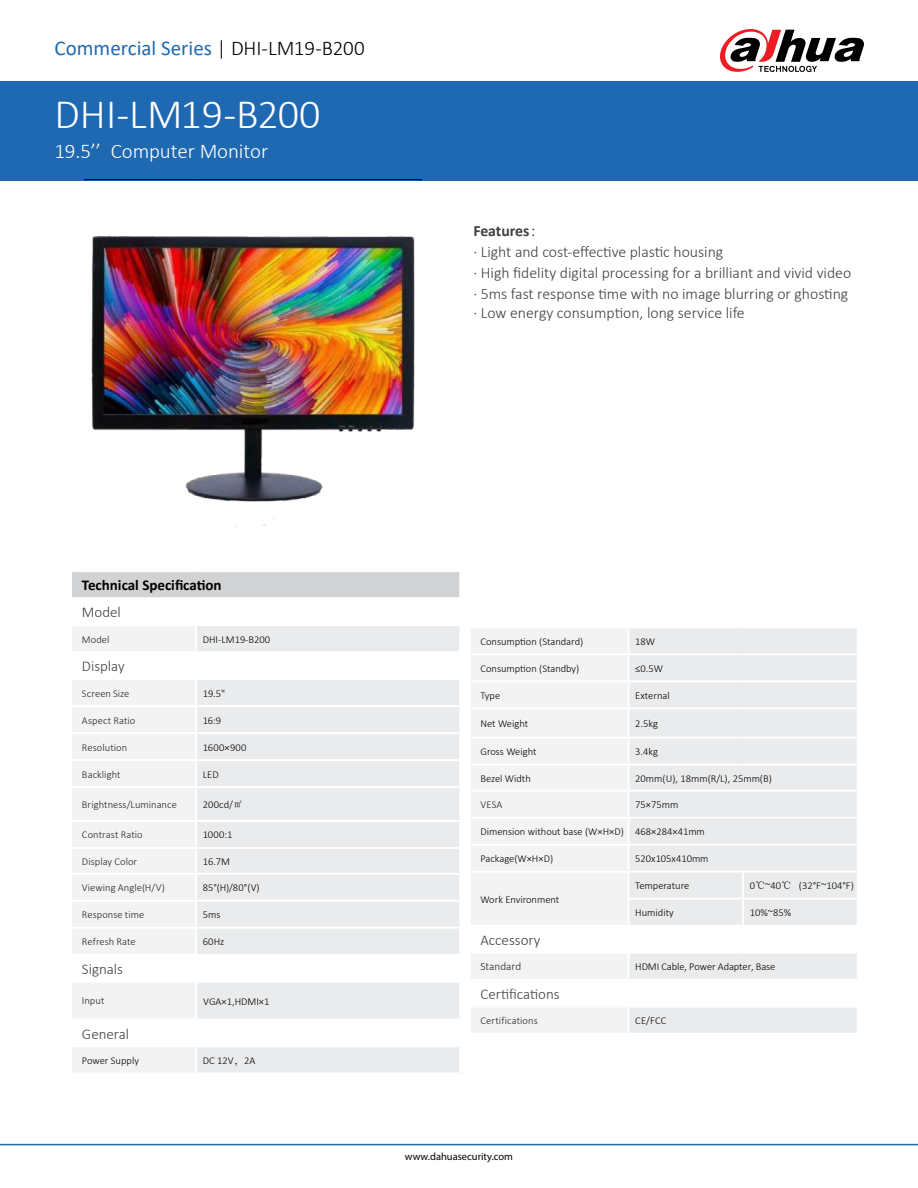
<style>
.page{position:relative;width:918px;height:1188px;background:#fff}
.page>*{position:absolute;margin:0;border:0;box-sizing:border-box;transform-origin:0 0}
.t1{font:300 42px "Calibri";color:#fff}
.t2{font:21px "Calibri";color:#1f68b2}
.t3{font:300 21px "Calibri";letter-spacing:-.005em;color:#fff}
.t4{font:300 15.75px/21px "Calibri";color:#403f41}
.t5{font:300 15px "Calibri";color:#403f41}
.t6{font:700 15px "Calibri";color:#000}
.t7{font:300 11.25px "Calibri";color:#232324}
.t8{font:300 10.5px "Calibri";color:#000}
.t9{font:300 10.5px "Calibri";letter-spacing:.005em;color:#232324}
.t10{font:10.5px "Myriad Pro";color:#000}
.s1{font-weight:300;color:#000}
.s2{font-weight:700}
.s3{font-family:"Adobe Song Std"}
.s4{font-family:"Sim Sun";font-weight:400}
</style>
<div class="page">
<div style="left:0;top:81px;width:918px;height:100px;background:#1f68b2"></div>
<hr style="left:0;top:1144px;width:918px;height:1px;background:#1f68b2">
<svg style="left:720px;top:29px;width:144px;height:43px"></svg>
<div style="left:71px;top:571px;width:389px;height:27px;background:#d1d2d4"></div>
<svg style="left:72px;top:626px;width:123px;height:392px;fill:#f3f3f4"></svg>
<svg style="left:197px;top:626px;width:262px;height:221px;background:#ecedee"></svg>
<div style="left:71px;top:706px;width:125px;height:27px;background:#f3f3f4"></div>
<div style="left:196px;top:706px;width:264px;height:27px;background:#eaebec"></div>
<div style="left:71px;top:848px;width:125px;height:26px;background:#f3f3f4"></div>
<div style="left:196px;top:848px;width:264px;height:26px;background:#eaebec"></div>
<div style="left:71px;top:874px;width:125px;height:27px;background:#f3f3f4"></div>
<div style="left:196px;top:874px;width:264px;height:27px;background:#eaebec"></div>
<div style="left:71px;top:901px;width:125px;height:27px;background:#f3f3f4"></div>
<div style="left:196px;top:901px;width:264px;height:27px;background:#eaebec"></div>
<div style="left:71px;top:928px;width:125px;height:27px;background:#f3f3f4"></div>
<div style="left:196px;top:928px;width:264px;height:27px;background:#eaebec"></div>
<div style="left:196px;top:982px;width:264px;height:37px;background:#eaebec"></div>
<div style="left:71px;top:1046px;width:125px;height:27px;background:#f3f3f4"></div>
<div style="left:196px;top:1046px;width:264px;height:27px;background:#eaebec"></div>
<hr style="left:70px;top:570px;width:126px;height:2px;background:#fff">
<hr style="left:196px;top:570px;width:265px;height:2px;background:#fff">
<hr style="left:70px;top:597px;width:126px;height:2px;background:#fff">
<hr style="left:196px;top:597px;width:265px;height:2px;background:#fff">
<hr style="left:70px;top:651px;width:126px;height:2px;background:#fff">
<hr style="left:196px;top:651px;width:265px;height:2px;background:#fff">
<hr style="left:70px;top:759px;width:126px;height:2px;background:#fff">
<hr style="left:196px;top:759px;width:265px;height:2px;background:#fff">
<hr style="left:70px;top:786px;width:126px;height:2px;background:#fff">
<hr style="left:196px;top:786px;width:265px;height:2px;background:#fff">
<hr style="left:70px;top:820px;width:126px;height:2px;background:#fff">
<hr style="left:196px;top:820px;width:265px;height:2px;background:#fff">
<hr style="left:70px;top:873px;width:126px;height:2px;background:#fff">
<hr style="left:196px;top:873px;width:265px;height:2px;background:#fff">
<hr style="left:70px;top:1072px;width:126px;height:2px;background:#fff">
<hr style="left:195px;top:983px;width:2px;height:35px;background:#fff">
<hr style="left:459px;top:983px;width:2px;height:35px;background:#fff">
<hr style="left:70px;top:927px;width:126px;height:2px;background:#fff">
<hr style="left:196px;top:927px;width:265px;height:2px;background:#fff">
<hr style="left:70px;top:954px;width:126px;height:2px;background:#fff">
<hr style="left:196px;top:954px;width:265px;height:2px;background:#fff">
<hr style="left:70px;top:981px;width:126px;height:2px;background:#fff">
<hr style="left:196px;top:981px;width:265px;height:2px;background:#fff">
<hr style="left:196px;top:1018px;width:265px;height:2px;background:#fff">
<hr style="left:196px;top:1072px;width:265px;height:2px;background:#fff">
<hr style="left:70px;top:572px;width:2px;height:25px;background:#fff">
<hr style="left:459px;top:572px;width:2px;height:25px;background:#fff">
<hr style="left:70px;top:678px;width:126px;height:2px;background:#fff">
<hr style="left:196px;top:678px;width:265px;height:2px;background:#fff">
<hr style="left:70px;top:705px;width:126px;height:2px;background:#fff">
<hr style="left:70px;top:707px;width:2px;height:25px;background:#fff">
<hr style="left:196px;top:705px;width:265px;height:2px;background:#fff">
<hr style="left:195px;top:707px;width:2px;height:25px;background:#fff">
<hr style="left:459px;top:707px;width:2px;height:25px;background:#fff">
<hr style="left:70px;top:732px;width:126px;height:2px;background:#fff">
<hr style="left:196px;top:732px;width:265px;height:2px;background:#fff">
<hr style="left:70px;top:847px;width:126px;height:2px;background:#fff">
<hr style="left:70px;top:849px;width:2px;height:24px;background:#fff">
<hr style="left:196px;top:847px;width:265px;height:2px;background:#fff">
<hr style="left:195px;top:849px;width:2px;height:24px;background:#fff">
<hr style="left:459px;top:849px;width:2px;height:24px;background:#fff">
<hr style="left:70px;top:875px;width:2px;height:25px;background:#fff">
<hr style="left:195px;top:875px;width:2px;height:25px;background:#fff">
<hr style="left:459px;top:875px;width:2px;height:25px;background:#fff">
<hr style="left:70px;top:900px;width:126px;height:2px;background:#fff">
<hr style="left:70px;top:902px;width:2px;height:25px;background:#fff">
<hr style="left:196px;top:900px;width:265px;height:2px;background:#fff">
<hr style="left:195px;top:902px;width:2px;height:25px;background:#fff">
<hr style="left:459px;top:902px;width:2px;height:25px;background:#fff">
<hr style="left:70px;top:929px;width:2px;height:25px;background:#fff">
<hr style="left:195px;top:929px;width:2px;height:25px;background:#fff">
<hr style="left:459px;top:929px;width:2px;height:25px;background:#fff">
<hr style="left:70px;top:1045px;width:126px;height:2px;background:#fff">
<hr style="left:70px;top:1047px;width:2px;height:25px;background:#fff">
<hr style="left:196px;top:1045px;width:265px;height:2px;background:#fff">
<hr style="left:195px;top:1047px;width:2px;height:25px;background:#fff">
<hr style="left:459px;top:1047px;width:2px;height:25px;background:#fff">
<svg style="left:471px;top:628px;width:386px;height:405px"></svg>
<img style="left:84px;top:179px;width:337px;height:348px">
<h2 class="t2" style="left:55px;top:36px;width:312px">Commercial Series <span class="s1">| DHI-LM19-B200</span></h2>
<h1 class="t1" style="left:54px;top:98px;width:268px">DHI-LM19-B200</h1>
<h2 class="t3" style="left:54px;top:143px;width:215px">19.5’’ Computer Monitor</h2>
<h3 class="t4" style="left:473px;top:222px;width:379px"><span class="s2">Features</span><span class="s3">：<br></span>· Light and cost-e昀昀ec琀椀ve plas琀椀c housing<br>· High 昀椀delity digital processing for a brilliant and vivid video · 5ms fast response 琀椀me with no image blurring or ghos琀椀ng</h3>
<h3 class="t4" style="left:473px;top:302px;width:273px">· Low energy consump琀椀on, long service life</h3>
<h3 class="t6" style="left:82px;top:575px;width:141px">Technical Specifica琀椀on</h3>
<h3 class="t5" style="left:82px;top:607px;width:41px">Model</h3>
<p class="t9" style="left:82px;top:635px;width:29px">Model</p>
<p class="t8" style="left:203px;top:635px;width:69px">DHI-LM19-B200</p>
<h3 class="t5" style="left:82px;top:661px;width:44px">Display</h3>
<p class="t9" style="left:82px;top:689px;width:49px">Screen Size</p>
<p class="t8" style="left:203px;top:689px;width:24px">19.5"</p>
<p class="t9" style="left:82px;top:716px;width:55px">Aspect Ratio</p>
<p class="t8" style="left:203px;top:716px;width:20px">16:9</p>
<p class="t9" style="left:82px;top:743px;width:47px">Resolution</p>
<p class="t8" style="left:203px;top:743px;width:45px">1600×900</p>
<p class="t9" style="left:82px;top:770px;width:40px">Backlight</p>
<p class="t8" style="left:203px;top:770px;width:17px">LED</p>
<p class="t9" style="left:82px;top:801px;width:96px">Brightness/Luminance</p>
<p class="t8" style="left:203px;top:801px;width:42px">200cd/<span class="s3">㎡</span></p>
<p class="t9" style="left:82px;top:831px;width:62px">Contrast Ratio</p>
<p class="t8" style="left:203px;top:831px;width:31px">1000:1</p>
<p class="t9" style="left:82px;top:857px;width:57px">Display Color</p>
<p class="t8" style="left:203px;top:857px;width:29px">16.7M</p>
<p class="t9" style="left:82px;top:884px;width:84px">Viewing Angle(H/V)</p>
<p class="t8" style="left:203px;top:884px;width:59px">85°(H)/80°(V)</p>
<p class="t9" style="left:82px;top:911px;width:64px">Response time</p>
<p class="t8" style="left:203px;top:911px;width:19px">5ms</p>
<p class="t9" style="left:82px;top:938px;width:55px">Refresh Rate</p>
<p class="t8" style="left:203px;top:938px;width:23px">60Hz</p>
<h3 class="t5" style="left:82px;top:963px;width:43px">Signals</h3>
<p class="t9" style="left:82px;top:997px;width:24px">Input</p>
<p class="t8" style="left:203px;top:997px;width:68px">VGA×1,HDMI×1</p>
<h3 class="t5" style="left:82px;top:1028px;width:49px">General</h3>
<p class="t8" style="left:82px;top:1056px;width:59px">Power Supply</p>
<p class="t8" style="left:203px;top:1056px;width:54px">DC 12V<span class="s3">，</span>2A</p>
<p class="t8" style="left:480px;top:635px;width:104px">Consump琀椀on (Standard)</p>
<p class="t8" style="left:635px;top:637px;width:21px">18W</p>
<p class="t8" style="left:480px;top:662px;width:100px">Consump琀椀on (Standby)</p>
<p class="t8" style="left:635px;top:662px;width:29px">≤0.5W</p>
<p class="t8" style="left:480px;top:691px;width:21px">Type</p>
<p class="t8" style="left:635px;top:691px;width:36px">External</p>
<p class="t8" style="left:480px;top:719px;width:49px">Net Weight</p>
<p class="t8" style="left:635px;top:719px;width:24px">2.5kg</p>
<p class="t8" style="left:480px;top:748px;width:58px">Gross Weight</p>
<p class="t8" style="left:635px;top:748px;width:24px">3.4kg</p>
<p class="t8" style="left:480px;top:774px;width:52px">Bezel Width</p>
<p class="t8" style="left:635px;top:774px;width:138px">20mm(U), 18mm(R/L), 25mm(B)</p>
<p class="t9" style="left:480px;top:801px;width:24px">VESA</p>
<p class="t8" style="left:635px;top:801px;width:45px">75×75mm</p>
<p class="t8" style="left:480px;top:825px;width:226px">Dimension without base (W×H×D) 468×284×41mm</p>
<p class="t8" style="left:480px;top:855px;width:74px">Package(W×H×D)</p>
<p class="t8" style="left:635px;top:855px;width:75px">520x105x410mm</p>
<p class="t8" style="left:480px;top:895px;width:80px">Work Environment</p>
<p class="t8" style="left:635px;top:882px;width:56px">Temperature</p>
<p class="t8" style="left:750px;top:882px;width:105px">0<span class="s4">℃</span>~40<span class="s4">℃</span> (32°F~104°F)</p>
<p class="t8" style="left:635px;top:909px;width:40px">Humidity</p>
<p class="t8" style="left:750px;top:909px;width:43px">10%~85%</p>
<h3 class="t5" style="left:480px;top:934px;width:61px">Accessory</h3>
<p class="t7" style="left:480px;top:962px;width:42px">Standard</p>
<p class="t8" style="left:635px;top:960px;width:142px">HDMI Cable, Power Adapter, Base</p>
<h3 class="t5" style="left:480px;top:985px;width:81px">Cer琀椀昀椀ca琀椀ons</h3>
<p class="t9" style="left:480px;top:1017px;width:59px">Certifications</p>
<p class="t8" style="left:635px;top:1017px;width:33px">CE/FCC</p>
<p class="t10" style="left:405px;top:1153px;width:110px">www.dahuasecurity.com</p>
</div>
